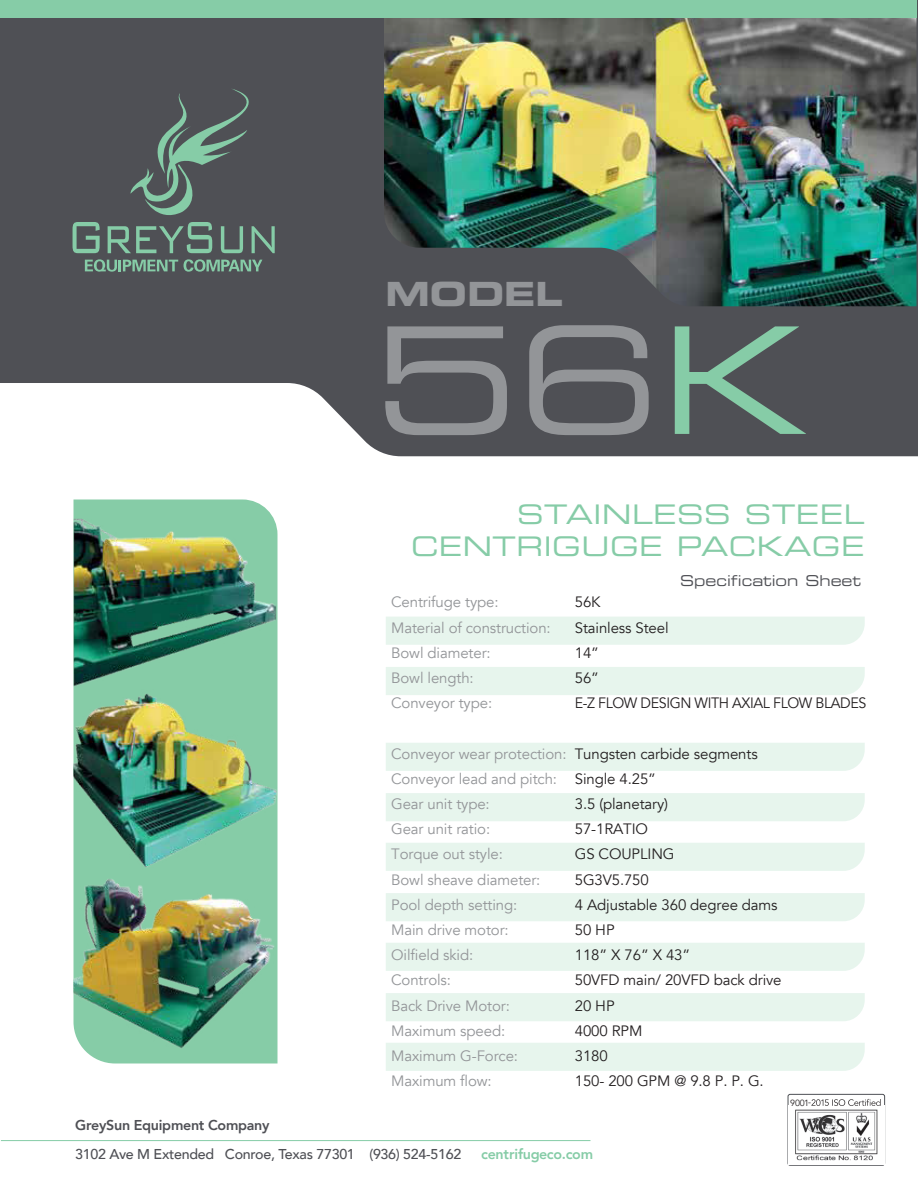
<style>
.page{position:relative;width:918px;height:1188px;background:#fff}
.page>*{position:absolute;margin:0;border:0;box-sizing:border-box;transform-origin:0 0}
.t1{font:148.5px "Eurostile Extended Two";color:#939598}
.t2{font:33.3px "Eurostile Bold Extended Two";color:#939598}
.t3{font:27px/32.4px "Eurostile Extended Two";letter-spacing:.02em;color:#86cca7;text-align:right}
.t4{font:15px/25.2px "Avenir";letter-spacing:-.01em;color:#939598}
.t5{font:15px/25.2px "Avenir";letter-spacing:-.01em;color:#231f20}
.t6{font:15px/25.2px "Avenir";letter-spacing:-.03em;color:#231f20}
.t7{font:15px "Eurostile Extended Two";color:#4f5055;scale:.95 1}
.t8{font:500 14.25px "Avenir";letter-spacing:-.02em;color:#4f5055}
.t9{font:800 14.25px "Avenir";letter-spacing:-.02em;color:#4f5055}
.t10{font:800 14.25px "Avenir";letter-spacing:-.02em;color:#86cca7}
.t11{font:8.85px "Avenir";color:#231f20}
.s1{color:#86cca7}
</style>
<div class="page">
<svg style="left:0;top:0;width:918px;height:456px;background:#636468"></svg>
<hr style="left:1px;top:1140px;width:589px;height:1px;background:#86cca7">
<svg style="left:73px;top:222px;width:27px;height:31px"></svg>
<svg style="left:85px;top:259px;width:93px;height:13px"></svg>
<svg style="left:184px;top:259px;width:78px;height:13px"></svg>
<svg style="left:108px;top:89px;width:167px;height:164px;background:#576361"></svg>
<div style="left:386px;top:617px;width:479px;height:28px;background:#e7f5ed"></div>
<div style="left:386px;top:667px;width:479px;height:28px;background:#e7f5ed"></div>
<div style="left:386px;top:743px;width:479px;height:28px;background:#e7f5ed"></div>
<div style="left:386px;top:793px;width:479px;height:28px;background:#e7f5ed"></div>
<div style="left:386px;top:843px;width:479px;height:28px;background:#e7f5ed"></div>
<div style="left:386px;top:893px;width:479px;height:28px;background:#e7f5ed"></div>
<div style="left:386px;top:943px;width:479px;height:28px;background:#e7f5ed"></div>
<div style="left:386px;top:993px;width:479px;height:28px;background:#e7f5ed"></div>
<div style="left:386px;top:1043px;width:479px;height:28px;background:#e7f5ed"></div>
<img style="left:384px;top:18px;width:532px;height:288px">
<div style="left:74px;top:500px;width:200px;height:18px;background:#86cca7"></div>
<img style="left:74px;top:518px;width:204px;height:546px">
<div style="left:0;top:0;width:916px;height:18px;background:#86cca7"></div>
<div style="left:788px;top:1094px;width:97px;height:71px;border:1px solid #4e5055;border-radius:2px"></div>
<img style="left:789px;top:1106px;width:95px;height:58px">
<svg style="left:812px;top:1099px;width:69px;height:7px"></svg>
<h2 class="t2" style="left:386px;top:270px;width:179px">MODEL</h2>
<h1 class="t1" style="left:374px;top:279px;width:434px">56<span class="s1">K</span></h1>
<h3 class="t3" style="left:411px;top:498px;width:455px">STAINLESS STEEL<br>CENTRIGUGE PACKAGE</h3>
<p class="t7" style="left:680px;top:570px;width:192px">Specification Sheet</p>
<p class="t4" style="left:391px;top:590px;width:161px">Centrifuge type:<br>Material of construction:<br>Bowl diameter:<br>Bowl length:<br>Conveyor type:</p>
<p class="t4" style="left:391px;top:741px;width:177px">Conveyor wear protection:<br>Conveyor lead and pitch:<br>Gear unit type:<br>Gear unit ratio:<br>Torque out style:<br>Bowl sheave diameter:<br>Pool depth setting:<br>Main drive motor:<br>Oilfield skid:<br>Controls:<br>Back Drive Motor:<br>Maximum speed:<br>Maximum G-Force:<br>Maximum flow:</p>
<p class="t6" style="left:575px;top:590px;width:293px">56K<br>Stainless Steel<br>14”<br>56”<br>E-Z FLOW DESIGN WITH AXIAL FLOW BLADES</p>
<p class="t5" style="left:575px;top:741px;width:208px">Tungsten carbide segments<br>Single 4.25”<br>3.5 (planetary)<br>57-1RATIO<br>GS COUPLING<br>5G3V5.750<br>4 Adjustable 360 degree dams<br>50 HP<br>118” X 76” X 43”<br>50VFD main/ 20VFD back drive<br>20 HP<br>4000 RPM<br>3180<br>150- 200 GPM @ 9.8 P. P. G.</p>
<p class="t11" style="left:790px;top:1097px;width:23px">9001-</p>
<p class="t9" style="left:75px;top:1114px;width:196px">GreySun Equipment Company</p>
<p class="t8" style="left:75px;top:1142px;width:388px">3102 Ave M Extended Conroe, Texas 77301 (936) 524-5162</p>
<p class="t10" style="left:481px;top:1143px;width:113px">centrifugeco.com</p>
</div>
